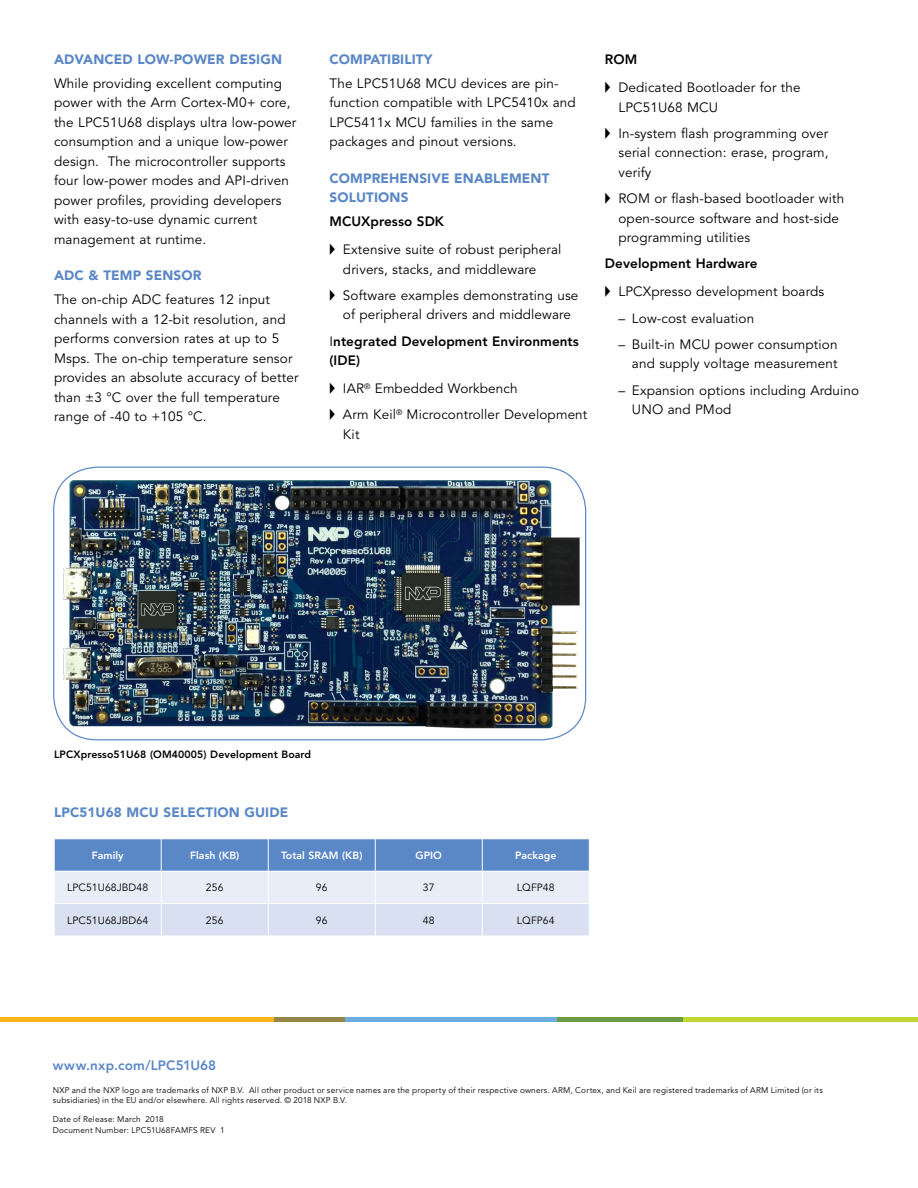
<style>
.page{position:relative;width:918px;height:1188px;background:#fff}
.page>*{position:absolute;margin:0;border:0;box-sizing:border-box;transform-origin:0 0}
._0-NXP_Body_Text{font:13.5px/19.5px "Avenir LT Std";letter-spacing:.01em;color:#000}
._7-NXP_Bullets{font:13.5px/19.5px "Avenir LT Std";letter-spacing:.01em;color:#000}
._8-NXP_Sub_Bullets{font:13.5px/19.5px "Avenir LT Std";letter-spacing:.01em;color:#000;text-align:right}
._4-NXP_Body_Text_Hea{font:900 13.5px/19.5px "Avenir LT Std";letter-spacing:.01em;color:#5a87c6}
._0-NXP_Body_Text-2{font:800 13.5px/19.5px "Avenir LT Std";letter-spacing:.005em;color:#000}
._15-NXP_URLBackPage{font:800 13.5px "Avenir LT Std";letter-spacing:.01em;color:#5a87c6}
._9-NXP_Table_Body_Te{font:10.5px "Avenir LT Std";letter-spacing:.005em;color:#000}
.NXP_Caption{font:800 10.5px "Avenir LT Std";letter-spacing:.01em;color:#000}
._9-NXP_Table_Body_Te-2{font:800 10.5px "Avenir LT Std";letter-spacing:.005em;color:#fff}
._14-NXP_Boilerplate{font:8.25px/10.5px "Avenir LT Std";letter-spacing:.025em;color:#000}
.s1{font-weight:400}
</style>
<div class="page">
<hr style="left:344px;top:1018px;width:213px;height:4px;background:#6dacde">
<hr style="left:0;top:1018px;width:274px;height:4px;background:#fcb316">
<hr style="left:274px;top:1018px;width:70px;height:4px;background:#938647">
<hr style="left:683px;top:1018px;width:235px;height:4px;background:#bfd730">
<hr style="left:557px;top:1018px;width:126px;height:4px;background:#6d9a45">
<svg style="left:55px;top:840px;width:534px;height:96px;background:#b5c7e5"></svg>
<hr style="left:482px;top:839px;width:1px;height:32px;background:#fff">
<hr style="left:54px;top:871px;width:107px;height:1px;background:#fff">
<hr style="left:162px;top:871px;width:106px;height:1px;background:#fff">
<hr style="left:269px;top:871px;width:106px;height:1px;background:#fff">
<hr style="left:376px;top:871px;width:106px;height:1px;background:#fff">
<hr style="left:482px;top:871px;width:107px;height:1px;background:#fff">
<hr style="left:54px;top:903px;width:107px;height:1px;background:#fff">
<hr style="left:162px;top:903px;width:106px;height:1px;background:#fff">
<hr style="left:269px;top:903px;width:106px;height:1px;background:#fff">
<hr style="left:376px;top:903px;width:106px;height:1px;background:#fff">
<hr style="left:483px;top:903px;width:106px;height:1px;background:#fff">
<hr style="left:161px;top:839px;width:1px;height:32px;background:#fff">
<hr style="left:268px;top:839px;width:1px;height:32px;background:#fff">
<hr style="left:375px;top:839px;width:1px;height:32px;background:#fff">
<hr style="left:161px;top:871px;width:1px;height:33px;background:#fff">
<hr style="left:268px;top:871px;width:1px;height:33px;background:#fff">
<hr style="left:375px;top:871px;width:1px;height:33px;background:#fff">
<hr style="left:482px;top:871px;width:1px;height:33px;background:#fff">
<hr style="left:161px;top:904px;width:1px;height:32px;background:#fff">
<hr style="left:268px;top:904px;width:1px;height:32px;background:#fff">
<hr style="left:375px;top:904px;width:1px;height:32px;background:#fff">
<hr style="left:482px;top:904px;width:1px;height:32px;background:#fff">
<img style="left:54px;top:467px;width:532px;height:273px">
<p class="_4-NXP_Body_Text_Hea" style="left:54px;top:50px;width:230px">ADVANCED LOW-POWER DESIGN</p>
<p class="_0-NXP_Body_Text" style="left:54px;top:74px;width:244px">While providing excellent computing power with the Arm Cortex-M0+ core, the LPC51U68 displays ultra low-power consumption and a unique low-power design. The microcontroller supports four low-power modes and API-driven power profiles, providing developers with easy-to-use dynamic current management at runtime.</p>
<p class="_4-NXP_Body_Text_Hea" style="left:54px;top:266px;width:149px">ADC &amp; TEMP SENSOR</p>
<p class="_0-NXP_Body_Text" style="left:54px;top:290px;width:246px">The on-chip ADC features 12 input channels with a 12-bit resolution, and performs conversion rates at up to 5<br>Msps. The on-chip temperature sensor provides an absolute accuracy of better than ±3 °C over the full temperature range of -40 to +105 °C.</p>
<p class="_4-NXP_Body_Text_Hea" style="left:329px;top:50px;width:105px">COMPATIBILITY</p>
<p class="_0-NXP_Body_Text" style="left:329px;top:74px;width:248px">The LPC51U68 MCU devices are pin&shy;function compatible with LPC5410x and LPC5411x MCU families in the same packages and pinout versions.</p>
<p class="_4-NXP_Body_Text_Hea" style="left:329px;top:168px;width:222px">COMPREHENSIVE ENABLEMENT<br>SOLUTIONS</p>
<p class="_0-NXP_Body_Text-2" style="left:329px;top:212px;width:116px">MCUXpresso SDK</p>
<p class="_7-NXP_Bullets" style="left:343px;top:240px;width:220px;text-indent:-14px">◆ Extensive suite of robust peripheral drivers, stacks, and middleware</p>
<p class="_7-NXP_Bullets" style="left:329px;top:286px;width:250px;text-align:center">◆ Software examples demonstrating use of peripheral drivers and middleware</p>
<p class="_0-NXP_Body_Text-2" style="left:329px;top:331px;width:251px"><span class="s1">I</span>ntegrated Development Environments (IDE)</p>
<p class="_7-NXP_Bullets" style="left:329px;top:379px;width:190px">◆ IAR<sup>®</sup> Embedded Workbench</p>
<p class="_7-NXP_Bullets" style="left:343px;top:405px;width:246px;text-indent:-14px">◆ Arm Keil<sup>®</sup> Microcontroller Development<br>Kit</p>
<p class="_0-NXP_Body_Text-2" style="left:605px;top:50px;width:34px">ROM</p>
<p class="_7-NXP_Bullets" style="left:618px;top:78px;width:184px;text-indent:-14px">◆ Dedicated Bootloader for the<br>LPC51U68 MCU</p>
<p class="_7-NXP_Bullets" style="left:618px;top:124px;width:212px;text-align:justify;text-indent:-14px">◆ In-system flash programming over serial connection: erase, program, verify</p>
<p class="_7-NXP_Bullets" style="left:618px;top:189px;width:227px;text-indent:-14px">◆ ROM or flash-based bootloader with open-source software and host-side programming utilities</p>
<p class="_0-NXP_Body_Text-2" style="left:605px;top:254px;width:154px">Development Hardware</p>
<p class="_7-NXP_Bullets" style="left:605px;top:282px;width:221px">◆ LPCXpresso development boards</p>
<p class="_8-NXP_Sub_Bullets" style="left:618px;top:309px;width:137px">– Low-cost evaluation</p>
<p class="_8-NXP_Sub_Bullets" style="left:618px;top:335px;width:221px">– Built-in MCU power consumption and supply voltage measurement</p>
<p class="_8-NXP_Sub_Bullets" style="left:632px;top:381px;width:229px;text-align:left;text-indent:-14px">– Expansion options including Arduino<br>UNO and PMod</p>
<p class="NXP_Caption" style="left:54px;top:748px;width:259px">LPCXpresso51U68 (OM40005) Development Board</p>
<p class="_4-NXP_Body_Text_Hea" style="left:54px;top:802px;width:236px">LPC51U68 MCU SELECTION GUIDE</p>
<p class="_9-NXP_Table_Body_Te-2" style="left:92px;top:849px;width:33px">Family</p>
<p class="_9-NXP_Table_Body_Te-2" style="left:190px;top:849px;width:51px">Flash (KB)</p>
<p class="_9-NXP_Table_Body_Te-2" style="left:281px;top:849px;width:83px">Total SRAM (KB)</p>
<p class="_9-NXP_Table_Body_Te-2" style="left:416px;top:849px;width:28px">GPIO</p>
<p class="_9-NXP_Table_Body_Te-2" style="left:515px;top:849px;width:43px">Package</p>
<p class="_9-NXP_Table_Body_Te" style="left:67px;top:882px;width:82px">LPC51U68JBD48</p>
<p class="_9-NXP_Table_Body_Te" style="left:206px;top:882px;width:19px">256</p>
<p class="_9-NXP_Table_Body_Te" style="left:316px;top:882px;width:13px">96</p>
<p class="_9-NXP_Table_Body_Te" style="left:423px;top:882px;width:13px">37</p>
<p class="_9-NXP_Table_Body_Te" style="left:517px;top:882px;width:39px">LQFP48</p>
<p class="_9-NXP_Table_Body_Te" style="left:67px;top:914px;width:82px">LPC51U68JBD64</p>
<p class="_9-NXP_Table_Body_Te" style="left:206px;top:914px;width:19px">256</p>
<p class="_9-NXP_Table_Body_Te" style="left:316px;top:914px;width:13px">96</p>
<p class="_9-NXP_Table_Body_Te" style="left:423px;top:914px;width:13px">48</p>
<p class="_9-NXP_Table_Body_Te" style="left:517px;top:914px;width:39px">LQFP64</p>
<p class="_15-NXP_URLBackPage" style="left:53px;top:1057px;width:165px">www.nxp.com/LPC51U68</p>
<p class="_14-NXP_Boilerplate" style="left:53px;top:1085px;width:772px">NXP and the NXP logo are trademarks of NXP B.V. All other product or service names are the property of their respective owners. ARM, Cortex, and Keil are registered trademarks of ARM Limited (or its subsidiaries) in the EU and/or elsewhere. All rights reserved. © 2018 NXP B.V.</p>
<p class="_14-NXP_Boilerplate" style="left:53px;top:1114px;width:173px">Date of Release: March 2018<br>Document Number: LPC51U68FAMFS REV 1</p>
</div>
